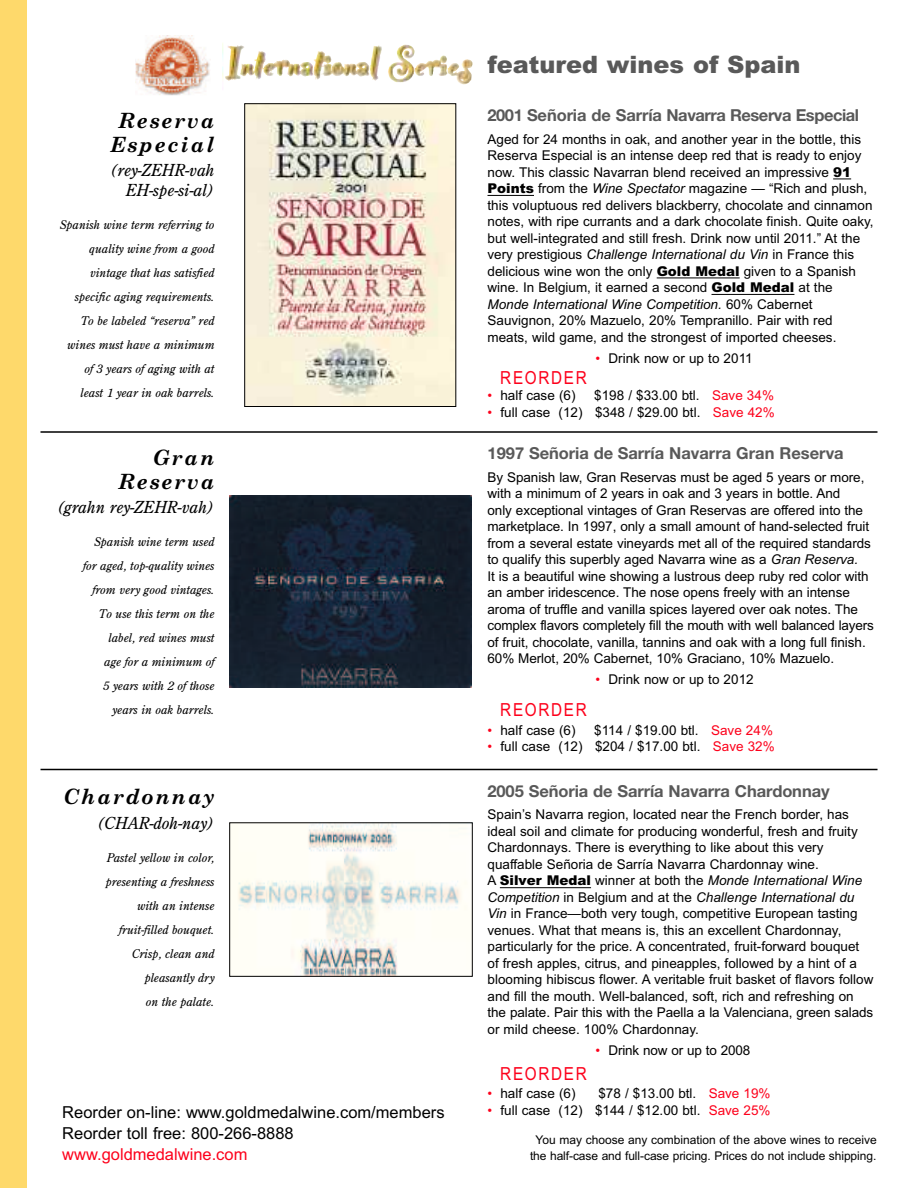
<style>
.page{position:relative;width:918px;height:1188px;background:#fff}
.page>*{position:absolute;margin:0;border:0;box-sizing:border-box;transform-origin:0 0}
.t1{font:900 24px "Arial";color:#595959}
.t2{font:italic 700 21px/24px "Century Schoolbook";letter-spacing:.085em;color:#000;text-align:center}
.t3{font:18px "Arial";letter-spacing:.11em;color:#fd001b;scale:.85 1}
.t4{font:700 16.5px "Helvetica Neue";letter-spacing:-.005em;color:#595959}
.t5{font:16.5px/21px "Arial";color:#000}
.t6{font:italic 16.5px/19.8px "Century Old Style";color:#000;text-align:right}
.t7{font:700 16.5px "Helvetica Neue";letter-spacing:-.025em;color:#595959}
.t8{font:16.5px "Arial";color:#fd001b}
.t9{font:13.5px/16.5px "Arial";color:#000}
.t10{font:italic 12px/24px "Century Old Style";color:#000;text-align:right}
.t11{font:12px/15.8px "Arial";letter-spacing:-.005em;color:#000;text-align:center}
.s1{font-weight:900}
.s2{font-style:italic}
.s3{color:#fd001b}
</style>
<div class="page">
<hr style="left:40px;top:431px;width:838px;height:2px;background:#000">
<hr style="left:41px;top:769px;width:837px;height:1px;background:#000">
<img style="left:232px;top:825px;width:235px;height:150px">
<div style="left:230px;top:823px;width:242px;height:154px;border:1px solid #000"></div>
<img style="left:230px;top:495px;width:242px;height:192px">
<img style="left:246px;top:106px;width:208px;height:299px">
<div style="left:244px;top:104px;width:212px;height:303px;border:1px solid #000"></div>
<img style="left:222px;top:43px;width:193px;height:40px">
<img style="left:135px;top:35px;width:75px;height:61px">
<svg style="left:833px;top:179px;width:18px;height:1px"></svg>
<hr style="left:488px;top:195px;width:46px;height:1px;background:#000">
<hr style="left:657px;top:278px;width:83px;height:1px;background:#000">
<hr style="left:712px;top:294px;width:82px;height:1px;background:#000">
<div style="left:0;top:0;width:27px;height:1188px;background:#fed96b"></div>
<hr style="left:500px;top:887px;width:91px;height:1px;background:#000">
<h2 class="t2" style="left:110px;top:109px;width:106px">Reserva<br>Especial</h2>
<p class="t6" style="left:110px;top:161px;width:106px">(rey-ZEHR-vah<br>EH-spe-si-al)</p>
<p class="t10" style="left:60px;top:213px;width:156px">Spanish wine term referring to quality wine from a good vintage that has satisfied specific aging requirements.<br>To be labeled “reserva” red wines must have a minimum of 3 years of aging with at least 1 year in oak barrels.</p>
<h2 class="t2" style="left:118px;top:446px;width:98px;text-align:right">Gran<br>Reserva</h2>
<p class="t6" style="left:57px;top:498px;width:159px">(grahn rey-ZEHR-vah)</p>
<p class="t10" style="left:83px;top:530px;width:133px">Spanish wine term used for aged, top-quality wines from very good vintages.<br>To use this term on the label, red wines must<br>age for a minimum of<br>5 years with 2 of those years in oak barrels.</p>
<h2 class="t2" style="left:63px;top:784px;width:153px">Chardonnay</h2>
<p class="t6" style="left:97px;top:813px;width:119px">(CHAR-doh-nay)</p>
<p class="t10" style="left:106px;top:846px;width:110px">Pastel yellow in color, presenting a freshness with an intense fruit-filled bouquet.<br>Crisp, clean and pleasantly dry<br>on the palate.</p>
<p class="t5" style="left:62px;top:1102px;width:384px">Reorder on-line: www.goldmedalwine.com/members<br>Reorder toll free: 800-266-8888</p>
<p class="t8" style="left:62px;top:1145px;width:187px">www.goldmedalwine.com</p>
<h1 class="t1" style="left:488px;top:50px;width:315px">featured wines of Spain</h1>
<p class="t7" style="left:488px;top:105px;width:373px">2001 Señoria de Sarría Navarra Reserva Especial</p>
<p class="t9" style="left:487px;top:131px;width:388px">Aged for 24 months in oak, and another year in the bottle, this Reserva Especial is an intense deep red that is ready to enjoy now. This classic Navarran blend received an impressive <span class="s1">91<br>Points</span> from the <span class="s2">Wine Spectator</span> magazine — “Rich and plush, this voluptuous red delivers blackberry, chocolate and cinnamon notes, with ripe currants and a dark chocolate finish. Quite oaky, but well-integrated and still fresh. Drink now until 2011.” At the very prestigious <span class="s2">Challenge International du Vin</span> in France this delicious wine won the only <span class="s1">Gold Medal</span> given to a Spanish wine. In Belgium, it earned a second <span class="s1">Gold Medal</span> at the <span class="s2">Monde International Wine Competition.</span> 60% Cabernet Sauvignon, 20% Mazuelo, 20% Tempranillo. Pair with red meats, wild game, and the strongest of imported cheeses.</p>
<p class="t9" style="left:596px;top:350px;width:159px"><span class="s3">•</span> Drink now or up to 2011</p>
<h3 class="t3" style="left:500px;top:367px;width:103px">REORDER</h3>
<p class="t9" style="left:488px;top:387px;width:90px"><span class="s3">•</span> half case (6)</p>
<p class="t9" style="left:594px;top:387px;width:181px">$198 / $33.00 btl. <span class="s3">Save 34%</span></p>
<p class="t9" style="left:488px;top:404px;width:289px"><span class="s3">•</span> full case (12) $348 / $29.00 btl. <span class="s3">Save 42%</span></p>
<p class="t4" style="left:488px;top:443px;width:358px">1997 Señoria de Sarría Navarra Gran Reserva</p>
<p class="t9" style="left:488px;top:469px;width:388px">By Spanish law, Gran Reservas must be aged 5 years or more, with a minimum of 2 years in oak and 3 years in bottle. And<br>only exceptional vintages of Gran Reservas are offered into the marketplace. In 1997, only a small amount of hand-selected fruit from a several estate vineyards met all of the required standards to qualify this superbly aged Navarra wine as a <span class="s2">Gran Reserva.<br></span>It is a beautiful wine showing a lustrous deep ruby red color with an amber iridescence. The nose opens freely with an intense aroma of truffle and vanilla spices layered over oak notes. The complex flavors completely fill the mouth with well balanced layers of fruit, chocolate, vanilla, tannins and oak with a long full finish.<br>60% Merlot, 20% Cabernet, 10% Graciano, 10% Mazuelo.</p>
<p class="t9" style="left:596px;top:671px;width:160px"><span class="s3">•</span> Drink now or up to 2012</p>
<h3 class="t3" style="left:500px;top:700px;width:103px">REORDER</h3>
<p class="t9" style="left:488px;top:722px;width:90px"><span class="s3">•</span> half case (6)</p>
<p class="t9" style="left:594px;top:722px;width:180px">$114 / $19.00 btl. <span class="s3">Save 24%</span></p>
<p class="t9" style="left:488px;top:738px;width:289px"><span class="s3">•</span> full case (12) $204 / $17.00 btl. <span class="s3">Save 32%</span></p>
<p class="t4" style="left:488px;top:781px;width:344px">2005 Señoria de Sarría Navarra Chardonnay</p>
<p class="t9" style="left:488px;top:806px;width:388px">Spain’s Navarra region, located near the French border, has ideal soil and climate for producing wonderful, fresh and fruity Chardonnays. There is everything to like about this very quaffable Señoria de Sarría Navarra Chardonnay wine.<br>A <span class="s1">Silver Medal</span> winner at both the <span class="s2">Monde International Wine Competition</span> in Belgium and at the <span class="s2">Challenge International du Vin</span> in France—both very tough, competitive European tasting venues. What that means is, this an excellent Chardonnay, particularly for the price. A concentrated, fruit-forward bouquet of fresh apples, citrus, and pineapples, followed by a hint of a blooming hibiscus flower. A veritable fruit basket of flavors follow and fill the mouth. Well-balanced, soft, rich and refreshing on the palate. Pair this with the Paella a la Valenciana, green salads or mild cheese. 100% Chardonnay.</p>
<p class="t9" style="left:596px;top:1042px;width:156px"><span class="s3">•</span> Drink now or up to 2008</p>
<h3 class="t3" style="left:500px;top:1063px;width:103px">REORDER</h3>
<p class="t9" style="left:488px;top:1086px;width:90px"><span class="s3">•</span> half case (6)</p>
<p class="t9" style="left:598px;top:1086px;width:174px">$78 / $13.00 btl. <span class="s3">Save 19%</span></p>
<p class="t9" style="left:487px;top:1102px;width:285px"><span class="s3">•</span> full case (12) $144 / $12.00 btl. <span class="s3">Save 25%</span></p>
<p class="t11" style="left:530px;top:1132px;width:348px">You may choose any combination of the above wines to receive the half-case and full-case pricing. Prices do not include shipping.</p>
</div>
